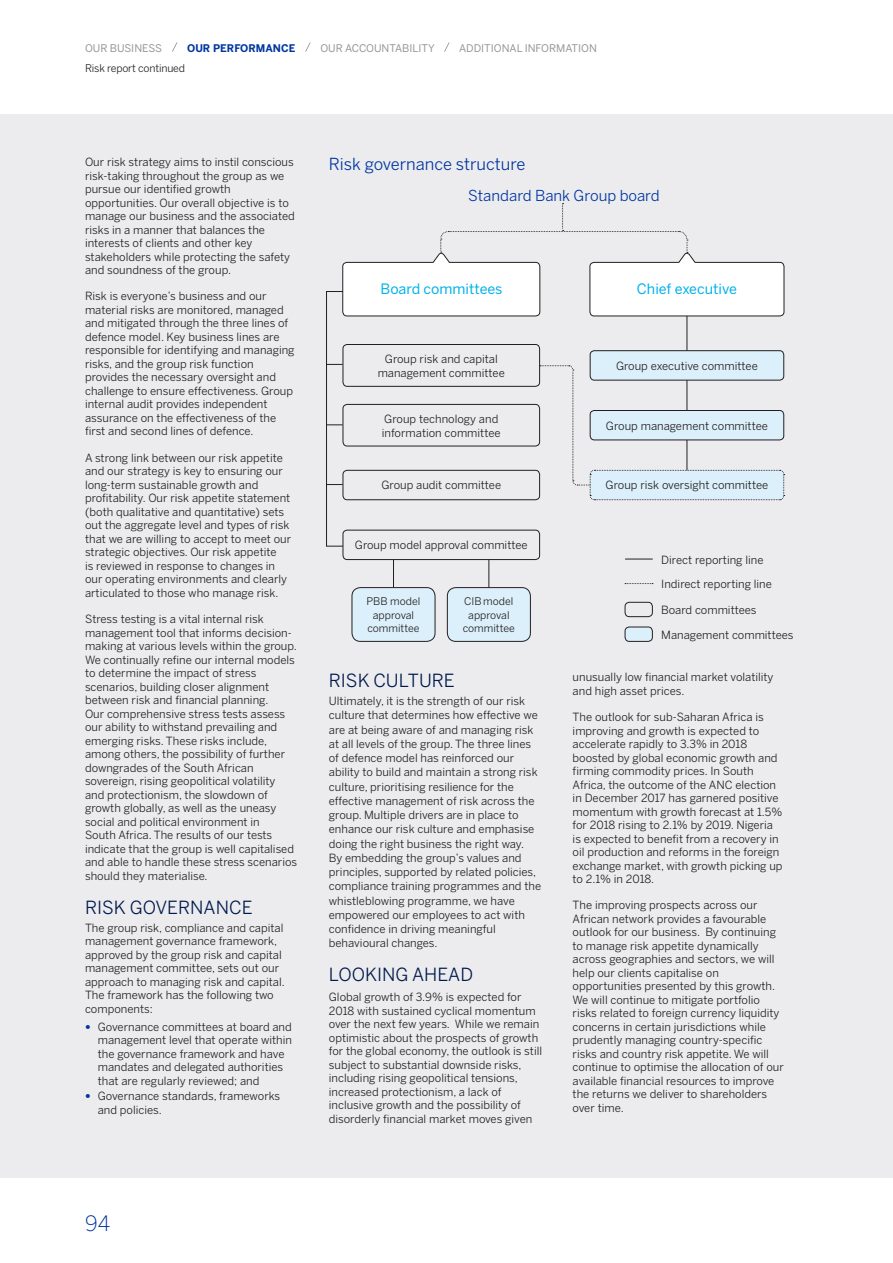
<style>
.page{position:relative;width:893px;height:1263px;background:#fff}
.page>*{position:absolute;margin:0;border:0;box-sizing:border-box;transform-origin:0 0}
.t1{font:300 21px "Benton Sans";color:#0036a0}
.t2{font:18px "Benton Sans";color:#001a4d}
.t3{font:16.5px "Benton Sans";color:#0036a0}
.t4{font:15px "Benton Sans";color:#0036a0}
.t5{font:14.25px "Benton Sans";color:#00b2eb}
.t6{font:11.25px/13.5px "Benton Sans";color:#231f20}
.t7{font:10.5px/13.5px "Benton Sans";color:#231f20;text-align:center}
.t8{font:10.5px "Benton Sans";color:#939598}
.t9{font:700 10.5px "Benton Sans";color:#0036a0}
.s1{font-family:"Helvetica Neue LT Std";font-weight:200;color:#0036a0}
</style>
<div class="page">
<div style="left:0;top:115px;width:893px;height:1063px;background:#ececee"></div>
<div style="left:343px;top:344px;width:197px;height:43px;border:1px solid #231f20;border-radius:4px"></div>
<svg style="left:393px;top:560px;width:1px;height:27px"></svg>
<div style="left:352px;top:588px;width:83px;height:53px;background:#dcf0fb;border-radius:9px"></div>
<div style="left:352px;top:587px;width:83px;height:55px;border:1px solid #231f20;border-radius:9px"></div>
<div style="left:343px;top:530px;width:197px;height:30px;border:1px solid #231f20;border-radius:4px"></div>
<div style="left:343px;top:404px;width:197px;height:42px;border:1px solid #231f20;border-radius:4px"></div>
<div style="left:343px;top:470px;width:197px;height:30px;border:1px solid #231f20;border-radius:4px"></div>
<div style="left:447px;top:588px;width:83px;height:53px;background:#dcf0fb;border-radius:9px"></div>
<div style="left:447px;top:587px;width:84px;height:55px;border:1px solid #231f20;border-radius:9px"></div>
<svg style="left:488px;top:559px;width:1px;height:29px"></svg>
<hr style="left:687px;top:315px;width:1px;height:160px;background:#231f20">
<div style="left:326px;top:291px;width:17px;height:255px;border:1px solid #231f20"></div>
<svg style="left:326px;top:364px;width:17px;height:1px"></svg>
<svg style="left:327px;top:424px;width:16px;height:1px"></svg>
<svg style="left:326px;top:484px;width:17px;height:1px"></svg>
<svg style="left:625px;top:559px;width:28px;height:1px"></svg>
<svg style="left:625px;top:583px;width:28px;height:1px"></svg>
<div style="left:625px;top:602px;width:28px;height:15px;border:1px solid #231f20;border-radius:4px"></div>
<div style="left:625px;top:627px;width:27px;height:14px;background:#dcf0fb;border-radius:4px"></div>
<div style="left:625px;top:627px;width:28px;height:15px;border:1px solid #231f20;border-radius:4px"></div>
<div style="left:590px;top:351px;width:194px;height:29px;background:#dcf0fb;border-radius:4px"></div>
<div style="left:590px;top:350px;width:194px;height:30px;border:1px solid #231f20;border-radius:4px"></div>
<svg style="left:342px;top:203px;width:443px;height:114px"></svg>
<svg style="left:540px;top:365px;width:245px;height:135px"></svg>
<svg style="left:172px;top:42px;width:6px;height:10px"></svg>
<svg style="left:305px;top:42px;width:6px;height:10px"></svg>
<svg style="left:444px;top:42px;width:6px;height:10px"></svg>
<p class="t8" style="left:85px;top:42px;width:79px">OUR BUSINESS</p>
<p class="t9" style="left:187px;top:42px;width:110px">OUR PERFORMANCE</p>
<p class="t8" style="left:320px;top:42px;width:116px">OUR ACCOUNTABILITY</p>
<p class="t8" style="left:459px;top:42px;width:139px">ADDITIONAL INFORMATION</p>
<p class="t7" style="left:85px;top:61px;width:102px">Risk report continued</p>
<p class="t6" style="left:85px;top:155px;width:211px">Our risk strategy aims to instil conscious risk-taking throughout the group as we pursue our identified growth opportunities. Our overall objective is to manage our business and the associated risks in a manner that balances the interests of clients and other key stakeholders while protecting the safety and soundness of the group.</p>
<p class="t6" style="left:85px;top:289px;width:211px">Risk is everyone’s business and our material risks are monitored, managed and mitigated through the three lines of defence model. Key business lines are responsible for identifying and managing risks, and the group risk function provides the necessary oversight and challenge to ensure effectiveness. Group internal audit provides independent assurance on the effectiveness of the first and second lines of defence.</p>
<p class="t6" style="left:85px;top:451px;width:208px">A strong link between our risk appetite and our strategy is key to ensuring our long-term sustainable growth and profitability. Our risk appetite statement (both qualitative and quantitative) sets out the aggregate level and types of risk that we are willing to accept to meet our strategic objectives. Our risk appetite<br>is reviewed in response to changes in our operating environments and clearly articulated to those who manage risk.</p>
<p class="t6" style="left:85px;top:612px;width:214px">Stress testing is a vital internal risk management tool that informs decision&shy;making at various levels within the group.<br>We continually refine our internal models to determine the impact of stress scenarios, building closer alignment between risk and financial planning.<br>Our comprehensive stress tests assess our ability to withstand prevailing and emerging risks. These risks include, among others, the possibility of further downgrades of the South African sovereign, rising geopolitical volatility and protectionism, the slowdown of growth globally, as well as the uneasy social and political environment in<br>South Africa. The results of our tests indicate that the group is well capitalised and able to handle these stress scenarios should they materialise.</p>
<h2 class="t2" style="left:85px;top:897px;width:169px">RISK GOVERNANCE</h2>
<p class="t6" style="left:85px;top:921px;width:201px">The group risk, compliance and capital management governance framework, approved by the group risk and capital management committee, sets out our approach to managing risk and capital.<br>The framework has the following two components:</p>
<p class="t6" style="left:98px;top:1019px;width:196px;text-indent:-13px"><span class="s1">•</span> Governance committees at board and management level that operate within the governance framework and have mandates and delegated authorities that are regularly reviewed; and</p>
<p class="t6" style="left:98px;top:1089px;width:184px;line-height:14.2px;text-indent:-13px"><span class="s1">•</span> Governance standards, frameworks and policies.</p>
<h3 class="t3" style="left:329px;top:155px;width:198px">Risk governance structure</h3>
<h3 class="t4" style="left:468px;top:187px;width:193px">Standard Bank Group board</h3>
<p class="t5" style="left:381px;top:280px;width:124px">Board committees</p>
<p class="t6" style="left:378px;top:351px;width:129px;line-height:14.2px;text-align:center">Group risk and capital management committee</p>
<p class="t6" style="left:382px;top:411px;width:120px;line-height:14.2px">Group technology and information committee</p>
<p class="t6" style="left:381px;top:478px;width:121px">Group audit committee</p>
<p class="t6" style="left:355px;top:538px;width:174px">Group model approval committee</p>
<p class="t7" style="left:367px;top:594px;width:55px">PBB model approval committee</p>
<p class="t7" style="left:463px;top:594px;width:54px">CIBmodel approval committee</p>
<h2 class="t2" style="left:329px;top:669px;width:127px">RISK CULTURE</h2>
<p class="t6" style="left:329px;top:694px;width:214px;line-height:14.2px">Ultimately, it is the strength of our risk culture that determines how effective we are at being aware of and managing risk at all levels of the group. The three lines of defence model has reinforced our ability to build and maintain a strong risk culture, prioritising resilience for the effective management of risk across the group. Multiple drivers are in place to enhance our risk culture and emphasise doing the right business the right way.<br>By embedding the group’s values and principles, supported by related policies, compliance training programmes and the whistleblowing programme, we have empowered our employees to act with confidence in driving meaningful behavioural changes.</p>
<h2 class="t2" style="left:329px;top:964px;width:146px">LOOKING AHEAD</h2>
<p class="t6" style="left:329px;top:990px;width:215px">Global growth of 3.9% is expected for 2018 with sustained cyclical momentum over the next few years. While we remain optimistic about the prospects of growth for the global economy, the outlook is still subject to substantial downside risks, including rising geopolitical tensions, increased protectionism, a lack of inclusive growth and the possibility of disorderly financial market moves given</p>
<p class="t5" style="left:637px;top:280px;width:102px">Chief executive</p>
<p class="t6" style="left:616px;top:359px;width:143px">Group executive committee</p>
<p class="t6" style="left:606px;top:419px;width:164px">Group management committee</p>
<p class="t6" style="left:606px;top:478px;width:164px">Group risk oversight committee</p>
<p class="t6" style="left:661px;top:553px;width:104px">Direct reporting line</p>
<p class="t6" style="left:661px;top:577px;width:112px">Indirect reporting line</p>
<p class="t6" style="left:661px;top:603px;width:97px">Board committees</p>
<p class="t6" style="left:661px;top:628px;width:134px">Management committees</p>
<p class="t6" style="left:573px;top:670px;width:202px">unusually low financial market volatility and high asset prices.</p>
<p class="t6" style="left:573px;top:710px;width:211px">The outlook for sub-Saharan Africa is improving and growth is expected to accelerate rapidly to 3.3% in 2018 boosted by global economic growth and firming commodity prices. In South Africa, the outcome of the ANC election in December 2017 has garnered positive momentum with growth forecast at 1.5% for 2018 rising to 2.1% by 2019. Nigeria is expected to benefit from a recovery in oil production and reforms in the foreign exchange market, with growth picking up to 2.1% in 2018.</p>
<p class="t6" style="left:573px;top:898px;width:213px">The improving prospects across our African network provides a favourable outlook for our business. By continuing to manage risk appetite dynamically across geographies and sectors, we will help our clients capitalise on opportunities presented by this growth.<br>We will continue to mitigate portfolio risks related to foreign currency liquidity concerns in certain jurisdictions while prudently managing country-specific risks and country risk appetite. We will continue to optimise the allocation of our available financial resources to improve the returns we deliver to shareholders over time.</p>
<h1 class="t1" style="left:85px;top:1211px;width:27px">94</h1>
</div>
